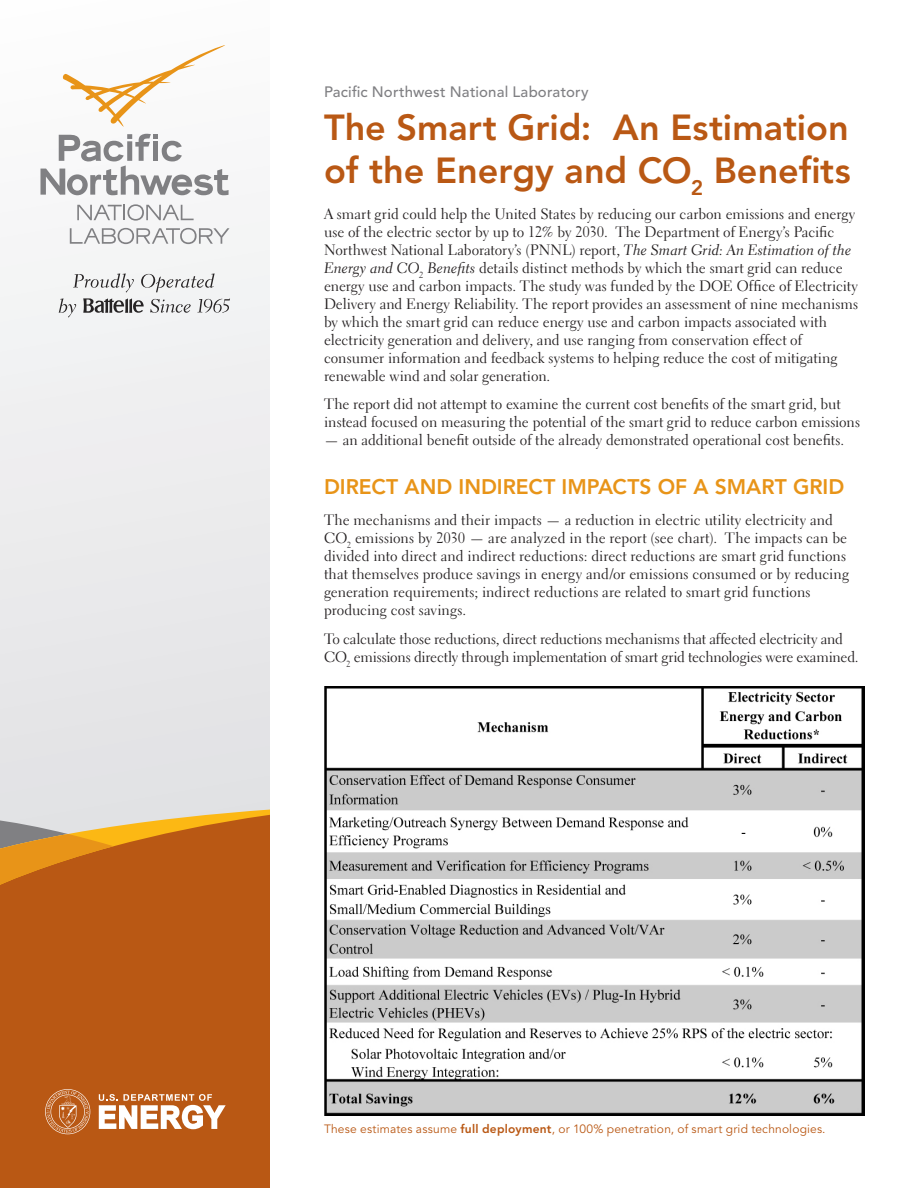
<style>
.page{position:relative;width:918px;height:1188px;background:#fff}
.page>*{position:absolute;margin:0;border:0;box-sizing:border-box;transform-origin:0 0}
.Flier_Title{font:800 36px/43.2px "Avenir LT Std";color:#b95814}
.Flier_Section-Head_1{font:800 21px "Avenir LT Std";color:#e89418}
.Flier_Body_Text{font:15px/18px "Electra LT Std";color:#231f20}
.Flier_Sub-Title{font:500 15px "Avenir LT Std";letter-spacing:.01em;color:#808083}
.Flier_Photo_Caption{font:12px "Avenir LT Std";letter-spacing:.015em;color:#b95814}
.s1{font-family:"Electra LT Std Cursive"}
.s2{font-weight:800}
</style>
<div class="page">
<img style="left:324px;top:686px;width:540px;height:429px">
<svg style="left:0;top:76px;width:270px;height:734px"></svg>
<div style="left:0;top:891px;width:270px;height:297px;background:#b95814"></div>
<svg style="left:0;top:810px;width:270px;height:81px;background:#c97f37"></svg>
<svg style="left:70px;top:228px;width:159px;height:16px"></svg>
<svg style="left:77px;top:204px;width:117px;height:17px"></svg>
<svg style="left:40px;top:134px;width:189px;height:61px"></svg>
<svg style="left:63px;top:45px;width:163px;height:82px"></svg>
<svg style="left:99px;top:1094px;width:127px;height:35px"></svg>
<svg style="left:45px;top:1089px;width:45px;height:45px;background:#c5753d"></svg>
<svg style="left:59px;top:273px;width:171px;height:45px"></svg>
<p class="Flier_Sub-Title" style="left:324px;top:83px;width:266px">Pacific Northwest National Laboratory</p>
<p class="Flier_Title" style="left:324px;top:106px;width:528px">The Smart Grid: An Estimation of the Energy and CO<sub>2</sub> Benefits</p>
<p class="Flier_Body_Text" style="left:324px;top:204px;width:536px">A smart grid could help the United States by reducing our carbon emissions and energy use of the electric sector by up to 12% by 2030. The Department of Energy’s Pacific Northwest National Laboratory’s (PNNL) report, <span class="s1">The Smart Grid: An Estimation of the Energy and CO</span><sub>2</sub> <span class="s1">Benefits</span> details distinct methods by which the smart grid can reduce energy use and carbon impacts. The study was funded by the DOE Office of Electricity Delivery and Energy Reliability. The report provides an assessment of nine mechanisms by which the smart grid can reduce energy use and carbon impacts associated with electricity generation and delivery, and use ranging from conservation effect of consumer information and feedback systems to helping reduce the cost of mitigating renewable wind and solar generation.</p>
<p class="Flier_Body_Text" style="left:324px;top:395px;width:538px">The report did not attempt to examine the current cost benefits of the smart grid, but instead focused on measuring the potential of the smart grid to reduce carbon emissions</p>
<p class="Flier_Body_Text" style="left:324px;top:431px;width:522px">— an additional benefit outside of the already demonstrated operational cost benefits.</p>
<p class="Flier_Section-Head_1" style="left:324px;top:475px;width:522px">DIRECT AND INDIRECT IMPACTS OF A SMART GRID</p>
<p class="Flier_Body_Text" style="left:324px;top:511px;width:526px">The mechanisms and their impacts — a reduction in electric utility electricity and CO<sub>2</sub> emissions by 2030 — are analyzed in the report (see chart). The impacts can be divided into direct and indirect reductions: direct reductions are smart grid functions that themselves produce savings in energy and/or emissions consumed or by reducing generation requirements; indirect reductions are related to smart grid functions producing cost savings.</p>
<p class="Flier_Body_Text" style="left:324px;top:630px;width:536px">To calculate those reductions, direct reductions mechanisms that affected electricity and<br>CO<sub>2</sub> emissions directly through implementation of smart grid technologies were examined.</p>
<p class="Flier_Photo_Caption" style="left:324px;top:1122px;width:503px">These estimates assume <span class="s2">full deployment</span>, or 100% penetration, of smart grid technologies.</p>
</div>
